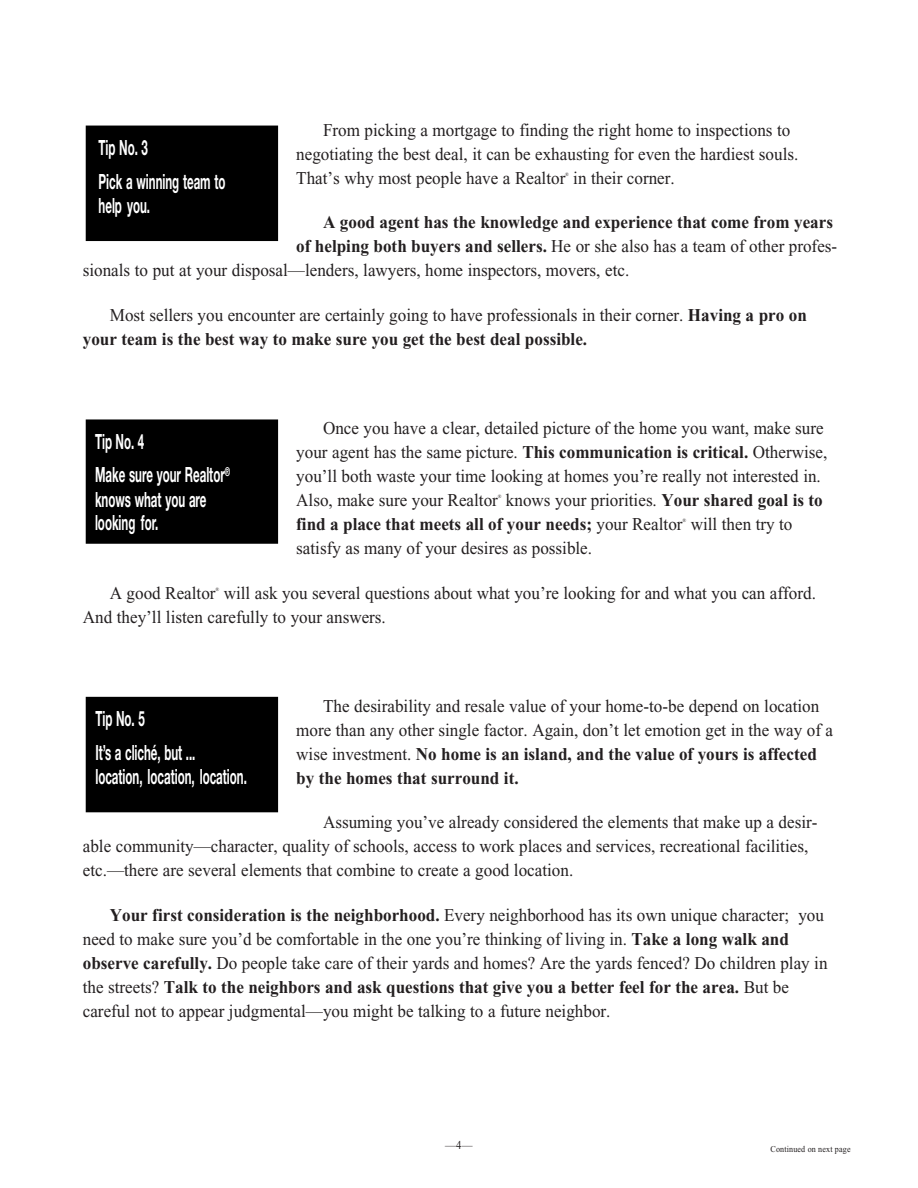
<style>
.page{position:relative;width:918px;height:1188px;background:#fff}
.page>*{position:absolute;margin:0;border:0;box-sizing:border-box;transform-origin:0 0}
.t1{font:21px/33.6px "Helvetica Neue Bold+SQUSQM";color:#fff;scale:.55 1}
.t2{font:18px/24px "Times New Roman PS+LTBKBU";color:#231f20;scale:.95 1}
.t3{font:18px/24.2px "Times New Roman PS Bold+OZAUAZ";color:#231f20;scale:.95 1}
.t4{font:12px "Times New Roman PS+LTBKBU";color:#231f20;scale:.9 1}
.t5{font:9px "Times New Roman PS+LTBKBU";letter-spacing:.015em;color:#231f20;scale:.9 1}
.t6{font:5.1px "Times New Roman PS+LTBKBU";color:#231f20;scale:.96 1}
.s1{font-family:"Times New Roman PS Bold+OZAUAZ"}
.s2{font-family:"Times New Roman PS+LTBKBU"}
</style>
<div class="page">
<div style="left:86px;top:126px;width:191px;height:114px;background:#000"></div>
<div style="left:86px;top:126px;width:192px;height:115px;border:1px solid #000"></div>
<div style="left:86px;top:420px;width:191px;height:123px;background:#000"></div>
<div style="left:86px;top:419px;width:192px;height:125px;border:1px solid #000"></div>
<div style="left:86px;top:698px;width:191px;height:114px;background:#000"></div>
<div style="left:86px;top:697px;width:192px;height:115px;border:1px solid #000"></div>
<p class="t2" style="left:296px;top:120px;width:530px;text-indent:27px">From picking a mortgage to finding the right home to inspections to negotiating the best deal, it can be exhausting for even the hardiest souls.<br>That’s why most people have a Realtor in their corner.</p>
<p class="t1" style="left:99px;top:133px;width:232px">Tip No. 3<br>Pick a winning team to</p>
<p class="t1" style="left:99px;top:190px;width:95px">help you.</p>
<p class="t6" style="left:565px;top:173px;width:5px">®</p>
<p class="t3" style="left:323px;top:212px;width:538px">A good agent has the knowledge and experience that come from years</p>
<p class="t2" style="left:83px;top:236px;width:796px;text-indent:213px"><span class="s1">of helping both buyers and sellers.</span> He or she also has a team of other profes&shy;sionals to put at your disposal—lenders, lawyers, home inspectors, movers, etc.</p>
<p class="t2" style="left:110px;top:305px;width:735px">Most sellers you encounter are certainly going to have professionals in their corner. <span class="s1">Having a pro on</span></p>
<p class="t3" style="left:83px;top:329px;width:532px">your team is the best way to make sure you get the best deal possible.</p>
<p class="t2" style="left:296px;top:418px;width:561px;text-indent:27px">Once you have a clear, detailed picture of the home you want, make sure your agent has the same picture. <span class="s1">This communication is critical.</span> Otherwise, you’ll both waste your time looking at homes you’re really not interested in.<br>Also, make sure your Realtor knows your priorities. <span class="s1">Your shared goal is to</span></p>
<p class="t1" style="left:95px;top:426px;width:247px">Tip No. 4<br>Make sure your Realtor<sup>®</sup></p>
<p class="t1" style="left:95px;top:489px;width:204px;line-height:24px">knows what you are looking for.</p>
<p class="t6" style="left:498px;top:495px;width:5px">®</p>
<p class="t3" style="left:296px;top:514px;width:408px">find a place that meets all of your needs; <span class="s2">your Realtor</span></p>
<p class="t6" style="left:683px;top:519px;width:5px">®</p>
<p class="t2" style="left:691px;top:514px;width:109px">will then try to</p>
<p class="t2" style="left:296px;top:538px;width:313px">satisfy as many of your desires as possible.</p>
<p class="t2" style="left:110px;top:582px;width:745px">A good Realtor will ask you several questions about what you’re looking for and what you can afford.</p>
<p class="t6" style="left:216px;top:587px;width:5px">®</p>
<p class="t2" style="left:83px;top:606px;width:321px">And they’ll listen carefully to your answers.</p>
<p class="t2" style="left:296px;top:695px;width:567px;text-indent:27px">The desirability and resale value of your home-to-be depend on location more than any other single factor. Again, don’t let emotion get in the way of a</p>
<p class="t3" style="left:296px;top:743px;width:550px"><span class="s2">wise investment.</span> No home is an island, and the value of yours is affected by the homes that surround it.</p>
<p class="t2" style="left:83px;top:812px;width:775px;text-indent:240px">Assuming you’ve already considered the elements that make up a desir&shy;able community—character, quality of schools, access to work places and services, recreational facilities, etc.—there are several elements that combine to create a good location.</p>
<p class="t2" style="left:83px;top:904px;width:786px;text-indent:27px"><span class="s1">Your first consideration is the neighborhood.</span> Every neighborhood has its own unique character; you need to make sure you’d be comfortable in the one you’re thinking of living in. <span class="s1">Take a long walk and observe carefully.</span> Do people take care of their yards and homes? Are the yards fenced? Do children play in</p>
<p class="t3" style="left:83px;top:977px;width:745px"><span class="s2">the streets?</span> Talk to the neighbors and ask questions that give you a better feel for the area. <span class="s2">But be</span></p>
<p class="t2" style="left:83px;top:1000px;width:557px">careful not to appear judgmental—you might be talking to a future neighbor.</p>
<p class="t1" style="left:95px;top:704px;width:183px">Tip No. 5<br>It’s a cliché, but ...</p>
<p class="t1" style="left:95px;top:762px;width:277px">location, location, location.</p>
<p class="t4" style="left:445px;top:1140px;width:32px">—4—</p>
<p class="t5" style="left:771px;top:1146px;width:90px">Continued on next page</p>
</div>
